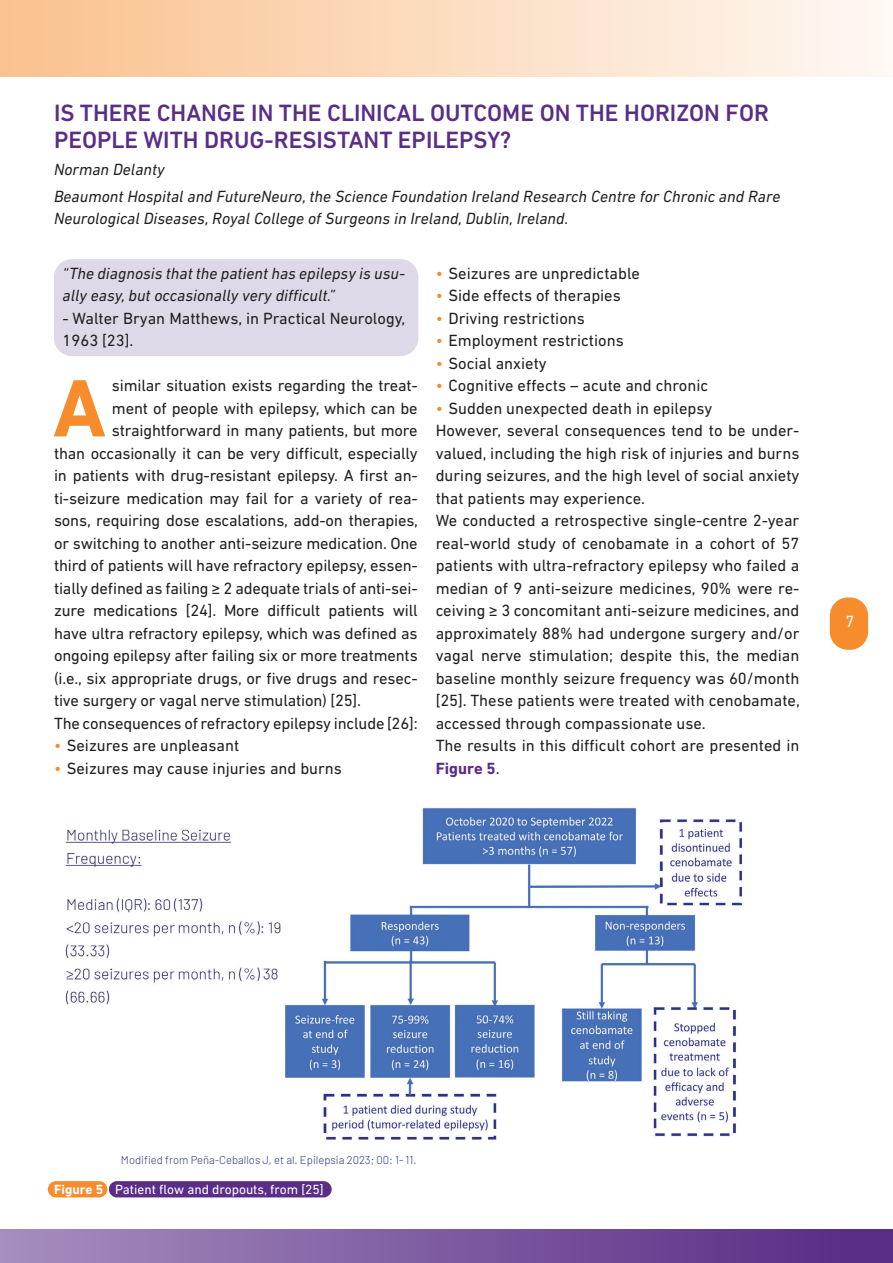
<style>
.page{position:relative;width:893px;height:1263px;background:#fff}
.page>*{position:absolute;margin:0;border:0;box-sizing:border-box;transform-origin:0 0}
.t1{font:700 82.65px "DIN Next LT Pro";color:#f68c2b}
.Heading_1{font:500 24px/27.6px "DIN Next LT Pro";color:#5a2d87}
.t2{font:16.5px/22.5px "DIN Next LT Pro";letter-spacing:-.01em;color:#231f20}
.t3{font:italic 16.5px/22.5px "DIN Next LT Pro";color:#231f20}
.t4{font:16.5px "DIN Next LT Pro";color:#fff}
.t5{font:13.5px "DIN Next LT Pro";color:#fff}
.t6{font:300 11.25px "Barlow";color:#2e357c}
.s1{color:#f68c2b}
.s2{font-weight:700;color:#5a2d87}
.s3{font-weight:700}
</style>
<div class="page">
<div style="left:830px;top:597px;width:38px;height:53px;background:#f68c2b;border-radius:18px"></div>
<div style="left:0;top:0;width:892px;height:77px;background:linear-gradient(to right,#fac18d,#fef9f4)"></div>
<div style="left:0;top:1230px;width:893px;height:33px;background:linear-gradient(to right,#a68ebe,#562884)"></div>
<div style="left:109px;top:1181px;width:223px;height:16px;background:#5a2d87;border-radius:8px"></div>
<div style="left:48px;top:1181px;width:59px;height:16px;background:#f68c2b;border-radius:8px"></div>
<div style="left:54px;top:259px;width:364px;height:97px;background:#ded8e9;border-radius:18px"></div>
<img style="left:65px;top:808px;width:678px;height:332px">
<p class="Heading_1" style="left:54px;top:99px;width:716px">IS THERE CHANGE IN THE CLINICAL OUTCOME ON THE HORIZON FOR<br>PEOPLE WITH DRUG-RESISTANT EPILEPSY?</p>
<p class="t3" style="left:54px;top:158px;width:112px">Norman Delanty</p>
<p class="t3" style="left:54px;top:185px;width:728px">Beaumont Hospital and FutureNeuro, the Science Foundation Ireland Research Centre for Chronic and Rare<br>Neurological Diseases, Royal College of Surgeons in Ireland, Dublin, Ireland.</p>
<p class="t3" style="left:63px;top:262px;width:344px">“The diagnosis that the patient has epilepsy is usu&shy;ally easy, but occasionally very difficult.”</p>
<p class="t2" style="left:63px;top:307px;width:344px">- Walter Bryan Matthews, in Practical Neurology,<br>1963 [23].</p>
<p class="t1" style="left:53px;top:360px;width:55px">A</p>
<p class="t2" style="left:112px;top:374px;width:307px">similar situation exists regarding the treat-</p>
<p class="t2" style="left:112px;top:397px;width:307px">ment of people with epilepsy, which can be</p>
<p class="t2" style="left:112px;top:419px;width:307px">straightforward in many patients, but more</p>
<p class="t2" style="left:54px;top:442px;width:365px">than occasionally it can be very difficult, especially</p>
<p class="t2" style="left:54px;top:464px;width:365px">in patients with drug-resistant epilepsy. A first an-</p>
<p class="t2" style="left:54px;top:487px;width:365px">ti-seizure medication may fail for a variety of rea-</p>
<p class="t2" style="left:54px;top:509px;width:366px">sons, requiring dose escalations, add-on therapies,</p>
<p class="t2" style="left:54px;top:532px;width:365px">or switching to another anti-seizure medication. One</p>
<p class="t2" style="left:54px;top:554px;width:365px">third of patients will have refractory epilepsy, essen-</p>
<p class="t2" style="left:54px;top:577px;width:365px">tially defined as failing ≥ 2 adequate trials of anti-sei-</p>
<p class="t2" style="left:54px;top:599px;width:365px">zure medications [24]. More difficult patients will</p>
<p class="t2" style="left:54px;top:622px;width:365px">have ultra refractory epilepsy, which was defined as</p>
<p class="t2" style="left:54px;top:644px;width:365px">ongoing epilepsy after failing six or more treatments</p>
<p class="t2" style="left:54px;top:667px;width:365px">(i.e., six appropriate drugs, or five drugs and resec-</p>
<p class="t2" style="left:54px;top:689px;width:308px">tive surgery or vagal nerve stimulation) [25].</p>
<p class="t2" style="left:54px;top:712px;width:365px">The consequences of refractory epilepsy include [26]:</p>
<p class="t2" style="left:54px;top:734px;width:187px"><span class="s1">•</span> Seizures are unpleasant</p>
<p class="t2" style="left:54px;top:757px;width:289px"><span class="s1">•</span> Seizures may cause injuries and burns</p>
<p class="t2" style="left:436px;top:262px;width:206px"><span class="s1">•</span> Seizures are unpredictable</p>
<p class="t2" style="left:436px;top:284px;width:187px"><span class="s1">•</span> Side effects of therapies</p>
<p class="t2" style="left:436px;top:307px;width:151px"><span class="s1">•</span> Driving restrictions</p>
<p class="t2" style="left:436px;top:329px;width:190px"><span class="s1">•</span> Employment restrictions</p>
<p class="t2" style="left:436px;top:352px;width:113px"><span class="s1">•</span> Social anxiety</p>
<p class="t2" style="left:436px;top:374px;width:274px"><span class="s1">•</span> Cognitive effects – acute and chronic</p>
<p class="t2" style="left:436px;top:397px;width:278px"><span class="s1">•</span> Sudden unexpected death in epilepsy</p>
<p class="t2" style="left:436px;top:419px;width:365px;text-align:justify">However, several consequences tend to be under&shy;valued, including the high risk of injuries and burns during seizures, and the high level of social anxiety that patients may experience.</p>
<p class="t2" style="left:436px;top:509px;width:366px;text-align:justify">We conducted a retrospective single-centre 2-year real-world study of cenobamate in a cohort of 57 patients with ultra-refractory epilepsy who failed a median of 9 anti-seizure medicines, 90% were re&shy;ceiving ≥ 3 concomitant anti-seizure medicines, and approximately 88% had undergone surgery and/or vagal nerve stimulation; despite this, the median baseline monthly seizure frequency was 60/month [25]. These patients were treated with cenobamate, accessed through compassionate use.</p>
<p class="t2" style="left:436px;top:734px;width:365px">The results in this difficult cohort are presented in<br><span class="s2">Figure 5</span>.</p>
<p class="t4" style="left:845px;top:612px;width:10px">7</p>
<p class="t6" style="left:121px;top:1152px;width:297px">Modified from Peña-Ceballos J, et al. Epilepsia 2023; 00: 1- 11.</p>
<p class="t5" style="left:54px;top:1182px;width:271px"><span class="s3">Figure 5</span> Patient flow and dropouts, from [25]</p>
</div>
